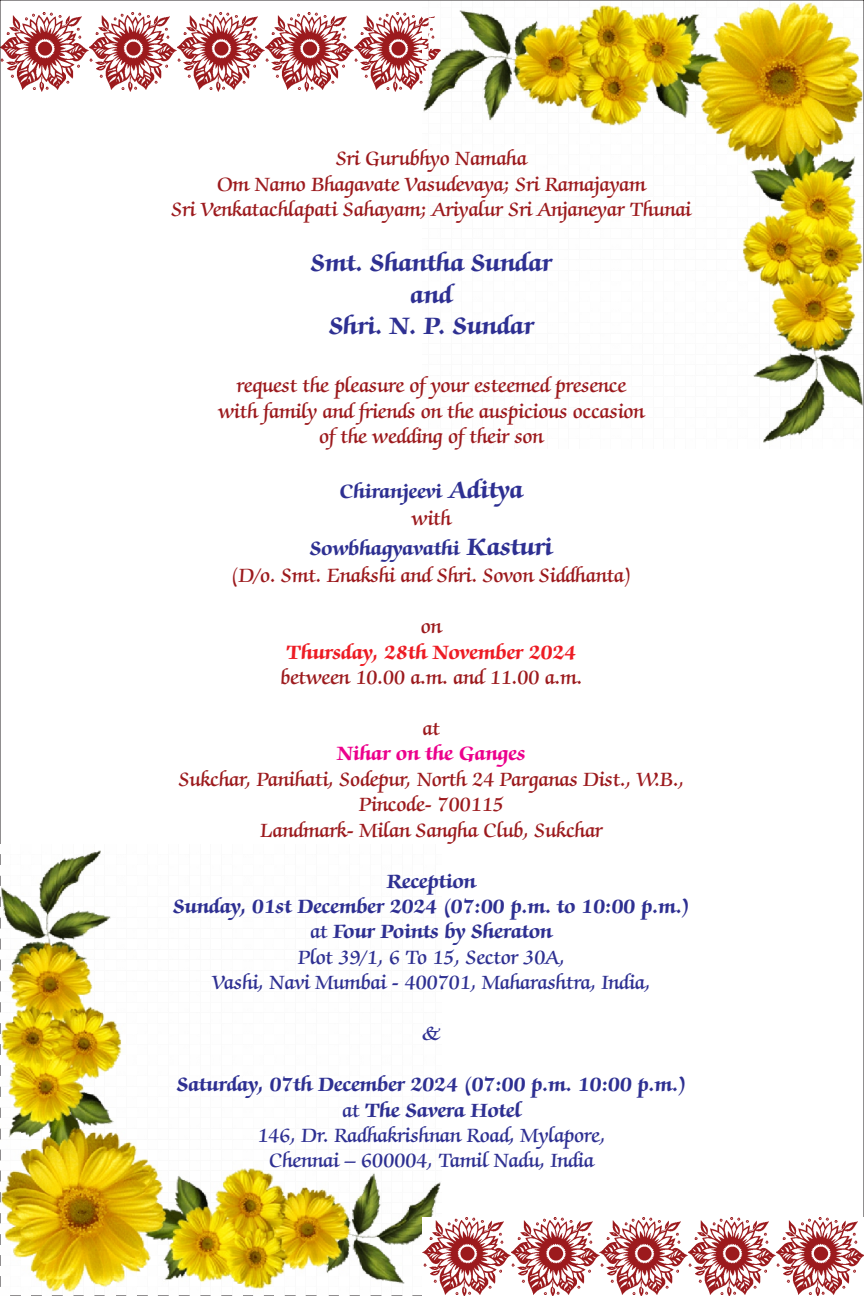
<style>
.page{position:relative;width:864px;height:1296px;background:#fff}
.page>*{position:absolute;margin:0;border:0;box-sizing:border-box;transform-origin:0 0}
.t1{font:700 27.2px/31.4px "Zapf Chancery IT Cby BT";color:#2e3092;text-align:center}
.t2{font:600 22px/25.4px "Zapf Chancery IT Cby BT";color:#9c1a1d;text-align:center}
.t3{font:700 22px/25.4px "Zapf Chancery IT Cby BT";color:#2e3092;text-align:center}
.t4{font:600 22px/25.4px "Zapf Chancery IT Cby BT";color:#2e3092;text-align:center}
.t5{font:700 22px "Zapf Chancery IT Cby BT";color:#ed1c24}
.t6{font:700 22px "Zapf Chancery IT Cby BT";color:#ec008c}
.s1{font-size:27.2px}
.s2{font-weight:600;color:#9c1a1d}
.s3{font-weight:700;color:#2e3092}
.s4{font-weight:700;font-size:27.2px;color:#2e3092}
.s5{font-weight:600}
.s6{font-weight:700}
</style>
<div class="page">
<img style="left:353px;top:13px;width:69px;height:78px">
<svg style="left:265px;top:13px;width:88px;height:78px"></svg>
<svg style="left:177px;top:13px;width:88px;height:78px"></svg>
<svg style="left:88px;top:13px;width:89px;height:78px"></svg>
<svg style="left:2px;top:13px;width:86px;height:78px"></svg>
<img style="left:422px;top:2px;width:440px;height:441px">
<img style="left:0;top:850px;width:441px;height:446px">
<img style="left:776px;top:1217px;width:88px;height:79px">
<svg style="left:687px;top:1217px;width:89px;height:79px"></svg>
<svg style="left:599px;top:1217px;width:88px;height:79px"></svg>
<svg style="left:511px;top:1217px;width:88px;height:79px"></svg>
<svg style="left:422px;top:1217px;width:89px;height:79px"></svg>
<p class="t2" style="left:172px;top:147px;width:521px">Sri Gurubhyo Namaha<br>Om Namo Bhagavate Vasudevaya; Sri Ramajayam<br>Sri Venkatachlapati Sahayam; Ariyalur Sri Anjaneyar Thunai</p>
<p class="t1" style="left:311px;top:249px;width:242px">Smt. Shantha Sundar and<br>Shri. N. P. Sundar</p>
<p class="t2" style="left:219px;top:374px;width:428px">request the pleasure of your esteemed presence with family and friends on the auspicious occasion of the wedding of their son</p>
<p class="t3" style="left:340px;top:479px;width:185px;line-height:27px">Chiranjeevi <span class="s1">Aditya </span><span class="s2">with</span></p>
<p class="t2" style="left:231px;top:536px;width:402px;line-height:27px"><span class="s3">Sowbhagyavathi</span> <span class="s4">Kasturi<br></span>(D/o. Smt. Enakshi and Shri. Sovon Siddhanta)</p>
<p class="t2" style="left:421px;top:615px;width:22px">on</p>
<p class="t5" style="left:287px;top:642px;width:291px">Thursday, 28th November 2024</p>
<p class="t2" style="left:281px;top:666px;width:303px">between 10.00 a.m. and 11.00 a.m.</p>
<p class="t2" style="left:423px;top:716px;width:19px">at</p>
<p class="t6" style="left:337px;top:744px;width:190px">Nihar on the Ganges</p>
<p class="t2" style="left:179px;top:767px;width:507px">Sukchar, Panihati, Sodepur, North 24 Parganas Dist., W.B.,<br>Pincode- 700115<br>Landmark- Milan Sangha Club, Sukchar</p>
<p class="t3" style="left:174px;top:869px;width:517px">Reception<br>Sunday, 01st December 2024 (07:00 p.m. to 10:00 p.m.) <span class="s5">at</span> Four Points by Sheraton<br><span class="s5">Plot 39/1, 6 To 15, Sector 30A,<br>Vashi, Navi Mumbai - 400701, Maharashtra, India,</span></p>
<p class="t4" style="left:422px;top:1022px;width:20px">&amp;</p>
<p class="t4" style="left:177px;top:1073px;width:510px"><span class="s6">Saturday, 07th December 2024 (07:00 p.m. 10:00 p.m.) </span>at <span class="s6">The Savera Hotel<br></span>146, Dr. Radhakrishnan Road, Mylapore,<br>Chennai – 600004, Tamil Nadu, India</p>
</div>
